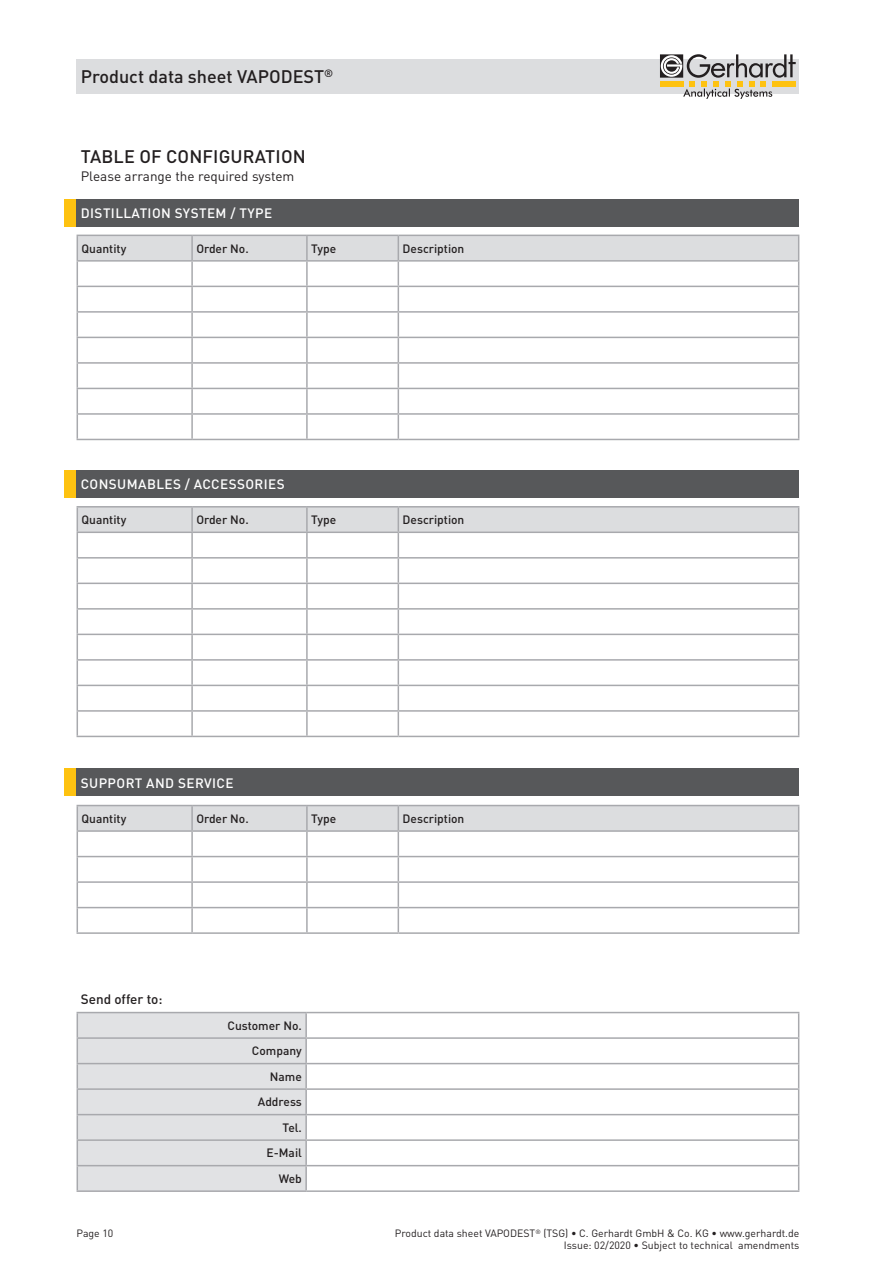
<style>
.page{position:relative;width:893px;height:1263px;background:#fff}
.page>*{position:absolute;margin:0;border:0;box-sizing:border-box;transform-origin:0 0}
.t1{font:500 18px "DINOT";color:#231f20}
.t2{font:500 13.5px "DINOT";letter-spacing:.03em;color:#fff}
.A1-Fließtext{font:13.5px "DINOT";color:#231f20}
.A1-Fließtext-2{font:500 13.5px "DINOT";color:#231f20}
.A1-Fließtext-3{font:500 12px "DINOT";color:#231f20}
.Tabellentext{font:500 12px "DINOT";color:#231f20}
.t3{font:10.5px/12px "DINOT";color:#231f20;text-align:right}
</style>
<div class="page">
<div style="left:77px;top:59px;width:722px;height:34px;background:#dcdddf"></div>
<svg style="left:660px;top:54px;width:136px;height:45px"></svg>
<svg style="left:307px;top:1013px;width:491px;height:154px"></svg>
<hr style="left:306px;top:1012px;width:493px;height:1px;background:#a8a9ad">
<hr style="left:305px;top:1013px;width:2px;height:24px;background:#a8a9ad">
<hr style="left:306px;top:1037px;width:493px;height:2px;background:#a8a9ad">
<hr style="left:305px;top:1039px;width:2px;height:24px;background:#a8a9ad">
<hr style="left:306px;top:1063px;width:493px;height:1px;background:#a8a9ad">
<hr style="left:305px;top:1064px;width:2px;height:24px;background:#a8a9ad">
<hr style="left:306px;top:1088px;width:493px;height:2px;background:#a8a9ad">
<hr style="left:305px;top:1090px;width:2px;height:24px;background:#a8a9ad">
<hr style="left:306px;top:1114px;width:493px;height:1px;background:#a8a9ad">
<hr style="left:305px;top:1115px;width:2px;height:24px;background:#a8a9ad">
<hr style="left:306px;top:1139px;width:493px;height:2px;background:#a8a9ad">
<hr style="left:305px;top:1141px;width:2px;height:24px;background:#a8a9ad">
<svg style="left:77px;top:1012px;width:229px;height:178px;background:#dddee0"></svg>
<hr style="left:306px;top:1165px;width:493px;height:1px;background:#a8a9ad">
<hr style="left:305px;top:1166px;width:2px;height:24px;background:#a8a9ad">
<svg style="left:798px;top:1013px;width:1px;height:177px"></svg>
<hr style="left:77px;top:1190px;width:229px;height:2px;background:#a8a9ad">
<hr style="left:306px;top:1190px;width:493px;height:2px;background:#a8a9ad">
<hr style="left:77px;top:439px;width:115px;height:1px;background:#a8a9ad">
<hr style="left:192px;top:439px;width:115px;height:1px;background:#a8a9ad">
<hr style="left:307px;top:439px;width:91px;height:1px;background:#a8a9ad">
<hr style="left:398px;top:439px;width:401px;height:1px;background:#a8a9ad">
<svg style="left:77px;top:235px;width:722px;height:204px"></svg>
<hr style="left:77px;top:260px;width:115px;height:2px;background:#a8a9ad">
<hr style="left:192px;top:260px;width:115px;height:2px;background:#a8a9ad">
<hr style="left:307px;top:260px;width:91px;height:2px;background:#a8a9ad">
<hr style="left:398px;top:260px;width:401px;height:2px;background:#a8a9ad">
<div style="left:64px;top:199px;width:13px;height:27px;background:#fec210"></div>
<div style="left:77px;top:199px;width:722px;height:27px;background:#57585a"></div>
<div style="left:64px;top:470px;width:13px;height:27px;background:#fec210"></div>
<div style="left:77px;top:470px;width:722px;height:27px;background:#57585a"></div>
<hr style="left:77px;top:736px;width:115px;height:1px;background:#a8a9ad">
<hr style="left:192px;top:736px;width:115px;height:1px;background:#a8a9ad">
<hr style="left:307px;top:736px;width:91px;height:1px;background:#a8a9ad">
<hr style="left:398px;top:736px;width:401px;height:1px;background:#a8a9ad">
<hr style="left:77px;top:506px;width:115px;height:1px;background:#a8a9ad">
<hr style="left:192px;top:506px;width:115px;height:1px;background:#a8a9ad">
<hr style="left:307px;top:506px;width:91px;height:1px;background:#a8a9ad">
<hr style="left:398px;top:506px;width:401px;height:1px;background:#a8a9ad">
<svg style="left:77px;top:507px;width:722px;height:229px"></svg>
<hr style="left:77px;top:531px;width:115px;height:2px;background:#a8a9ad">
<hr style="left:192px;top:531px;width:115px;height:2px;background:#a8a9ad">
<hr style="left:307px;top:531px;width:91px;height:2px;background:#a8a9ad">
<hr style="left:398px;top:531px;width:401px;height:2px;background:#a8a9ad">
<div style="left:64px;top:769px;width:13px;height:27px;background:#fec210"></div>
<div style="left:77px;top:769px;width:722px;height:27px;background:#57585a"></div>
<hr style="left:77px;top:932px;width:115px;height:2px;background:#a8a9ad">
<hr style="left:192px;top:932px;width:115px;height:2px;background:#a8a9ad">
<hr style="left:307px;top:932px;width:91px;height:2px;background:#a8a9ad">
<hr style="left:398px;top:932px;width:401px;height:2px;background:#a8a9ad">
<svg style="left:77px;top:805px;width:722px;height:127px"></svg>
<hr style="left:77px;top:830px;width:115px;height:2px;background:#a8a9ad">
<hr style="left:192px;top:830px;width:115px;height:2px;background:#a8a9ad">
<hr style="left:307px;top:830px;width:91px;height:2px;background:#a8a9ad">
<hr style="left:398px;top:830px;width:401px;height:2px;background:#a8a9ad">
<h1 class="t1" style="left:81px;top:65px;width:254px">Product data sheet VAPODEST<sup>®</sup></h1>
<p class="t1" style="left:81px;top:145px;width:226px">TABLE OF CONFIGURATION</p>
<p class="A1-Fließtext" style="left:81px;top:167px;width:215px">Please arrange the required system</p>
<p class="t2" style="left:81px;top:204px;width:193px">DISTILLATION SYSTEM / TYPE</p>
<p class="A1-Fließtext-3" style="left:82px;top:241px;width:46px">Quantity</p>
<p class="A1-Fließtext-3" style="left:196px;top:241px;width:54px">Order No.</p>
<p class="A1-Fließtext-3" style="left:311px;top:241px;width:26px">Type</p>
<p class="A1-Fließtext-3" style="left:403px;top:241px;width:63px">Description</p>
<p class="t2" style="left:81px;top:475px;width:205px">CONSUMABLES / ACCESSORIES</p>
<p class="A1-Fließtext-3" style="left:82px;top:512px;width:46px">Quantity</p>
<p class="A1-Fließtext-3" style="left:196px;top:512px;width:54px">Order No.</p>
<p class="A1-Fließtext-3" style="left:311px;top:512px;width:26px">Type</p>
<p class="A1-Fließtext-3" style="left:403px;top:512px;width:63px">Description</p>
<p class="t2" style="left:81px;top:774px;width:154px">SUPPORT AND SERVICE</p>
<p class="A1-Fließtext-3" style="left:82px;top:811px;width:46px">Quantity</p>
<p class="A1-Fließtext-3" style="left:196px;top:811px;width:54px">Order No.</p>
<p class="A1-Fließtext-3" style="left:311px;top:811px;width:26px">Type</p>
<p class="A1-Fließtext-3" style="left:403px;top:811px;width:63px">Description</p>
<p class="A1-Fließtext-2" style="left:81px;top:991px;width:83px">Send offer to:</p>
<p class="t3" style="left:77px;top:1227px;width:38px">Page 10</p>
<p class="Tabellentext" style="left:228px;top:1018px;width:76px">Customer No.</p>
<p class="Tabellentext" style="left:252px;top:1043px;width:51px">Company</p>
<p class="Tabellentext" style="left:270px;top:1069px;width:34px">Name</p>
<p class="Tabellentext" style="left:258px;top:1094px;width:46px">Address</p>
<p class="Tabellentext" style="left:283px;top:1120px;width:21px">Tel.</p>
<p class="Tabellentext" style="left:267px;top:1145px;width:37px">E-Mail</p>
<p class="Tabellentext" style="left:279px;top:1171px;width:25px">Web</p>
<p class="t3" style="left:395px;top:1227px;width:406px">Product data sheet VAPODEST<sup>®</sup> (TSG) • C. Gerhardt GmbH &amp; Co. KG • www.gerhardt.de<br>Issue: 02/2020 • Subject to technical amendments</p>
</div>
